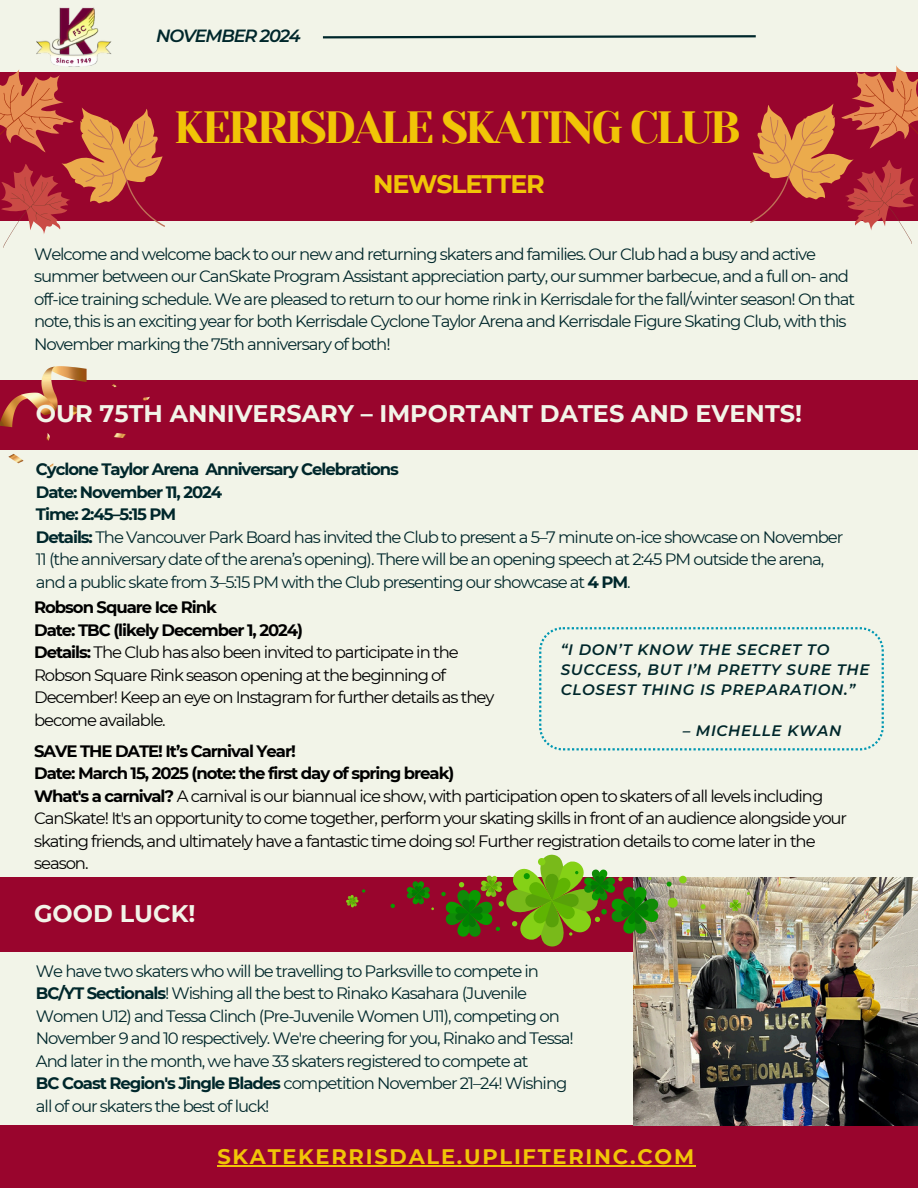
<style>
.page{position:relative;width:918px;height:1188px;background:#f2f4e8}
.page>*{position:absolute;margin:0;border:0;box-sizing:border-box;transform-origin:0 0}
.t1{font:45px "Yeseva One";letter-spacing:-.065em;color:#f1c507}
.t2{font:700 25.35px "Montserrat";letter-spacing:-.05em;color:#f1c507}
.t3{font:700 24px "Montserrat";color:#f2f4e8}
.t4{font:700 21px "Montserrat";letter-spacing:.085em;color:#f1c507}
.t5{font:italic 600 17.7px "Montserrat";letter-spacing:-.065em;color:#00272b}
.t6{font:16.5px/22.5px "Montserrat";letter-spacing:-.065em;color:#00272b}
.t7{font:16.5px/22.5px "Montserrat";letter-spacing:-.065em;color:#000}
.t8{font:italic 600 15.15px/20.2px "Montserrat";letter-spacing:.045em;color:#00272b}
.s1{font-weight:700}
</style>
<div class="page">
<div style="left:0;top:73px;width:918px;height:148px;background:#99052d"></div>
<svg style="left:322px;top:35px;width:434px;height:4px"></svg>
<div style="left:0;top:380px;width:918px;height:70px;background:#99052d"></div>
<div style="left:0;top:877px;width:634px;height:74px;background:#99052d"></div>
<svg style="left:539px;top:627px;width:344px;height:123px"></svg>
<div style="left:0;top:1126px;width:918px;height:62px;background:#99052d"></div>
<img style="left:36px;top:7px;width:75px;height:60px">
<svg style="left:0;top:69px;width:166px;height:179px"></svg>
<svg style="left:750px;top:65px;width:168px;height:179px"></svg>
<svg style="left:879px;top:112px;width:5px;height:8px"></svg>
<img style="left:634px;top:877px;width:284px;height:249px">
<div style="left:668px;top:898px;width:10px;height:10px;background:#85d116;border-radius:50%"></div>
<div style="left:679px;top:876px;width:8px;height:7px;background:#85d116;border-radius:50%"></div>
<svg style="left:701px;top:904px;width:5px;height:5px"></svg>
<svg style="left:667px;top:882px;width:5px;height:5px"></svg>
<svg style="left:730px;top:900px;width:11px;height:11px"></svg>
<svg style="left:407px;top:881px;width:27px;height:29px"></svg>
<svg style="left:441px;top:854px;width:217px;height:94px"></svg>
<svg style="left:391px;top:904px;width:4px;height:4px"></svg>
<svg style="left:346px;top:889px;width:19px;height:19px"></svg>
<img style="left:0;top:366px;width:150px;height:101px">
<hr style="left:217px;top:1165px;width:479px;height:1px;background:#f1c507">
<h5 class="t5" style="left:156px;top:25px;width:146px">NOVEMBER 2024</h5>
<p class="t1" style="left:174px;top:101px;width:568px">KERRISDALE SKATING CLUB</p>
<h5 class="t2" style="left:373px;top:169px;width:173px">NEWSLETTER</h5>
<p class="t6" style="left:34px;top:243px;width:823px">Welcome and welcome back to our new and returning skaters and families. Our Club had a busy and active summer between our CanSkate Program Assistant appreciation party, our summer barbecue, and a full on- and off-ice training schedule. We are pleased to return to our home rink in Kerrisdale for the fall/winter season! On that note, this is an exciting year for both Kerrisdale Cyclone Taylor Arena and Kerrisdale Figure Skating Club, with this November marking the 75th anniversary of both!</p>
<h2 class="t3" style="left:36px;top:399px;width:768px">OUR 75TH ANNIVERSARY – IMPORTANT DATES AND EVENTS!</h2>
<p class="t6" style="left:36px;top:458px;width:809px"><span class="s1">Cyclone Taylor Arena Anniversary Celebrations<br>Date: November 11, 2024<br>Time: 2:45–5:15 PM<br>Details:</span> The Vancouver Park Board has invited the Club to present a 5–7 minute on-ice showcase on November 11 (the anniversary date of the arena’s opening). There will be an opening speech at 2:45 PM outside the arena, and a public skate from 3–5:15 PM with the Club presenting our showcase at <span class="s1">4 PM</span>.</p>
<h2 class="t7" style="left:34px;top:596px;width:462px"><span class="s1">Robson Square Ice Rink<br>Date: TBC (likely December 1, 2024)<br>Details:</span> The Club has also been invited to participate in the Robson Square Rink season opening at the beginning of December! Keep an eye on Instagram for further details as they become available.</h2>
<p class="t8" style="left:561px;top:639px;width:311px">“I DON’T KNOW THE SECRET TO<br>SUCCESS, BUT I’M PRETTY SURE THE<br>CLOSEST THING IS PREPARATION.”</p>
<h5 class="t8" style="left:683px;top:720px;width:160px">– MICHELLE KWAN</h5>
<h4 class="t7" style="left:34px;top:740px;width:815px"><span class="s1">SAVE THE DATE! It’s Carnival Year!<br>Date: March 15, 2025 (note: the first day of spring break)<br>What's a carnival?</span> A carnival is our biannual ice show, with participation open to skaters of all levels including CanSkate! It's an opportunity to come together, perform your skating skills in front of an audience alongside your skating friends, and ultimately have a fantastic time doing so! Further registration details to come later in the season.</h4>
<h2 class="t3" style="left:34px;top:898px;width:163px">GOOD LUCK!</h2>
<p class="t6" style="left:36px;top:960px;width:539px">We have two skaters who will be travelling to Parksville to compete in <span class="s1">BC/YT Sectionals</span>! Wishing all the best to Rinako Kasahara (Juvenile Women U12) and Tessa Clinch (Pre-Juvenile Women U11), competing on November 9 and 10 respectively. We're cheering for you, Rinako and Tessa!<br>And later in the month, we have 33 skaters registered to compete at<br><span class="s1">BC Coast Region's Jingle Blades</span> competition November 21–24! Wishing all of our skaters the best of luck!</p>
<p class="t4" style="left:217px;top:1144px;width:478px">SKATEKERRISDALE.UPLIFTERINC.COM</p>
</div>
